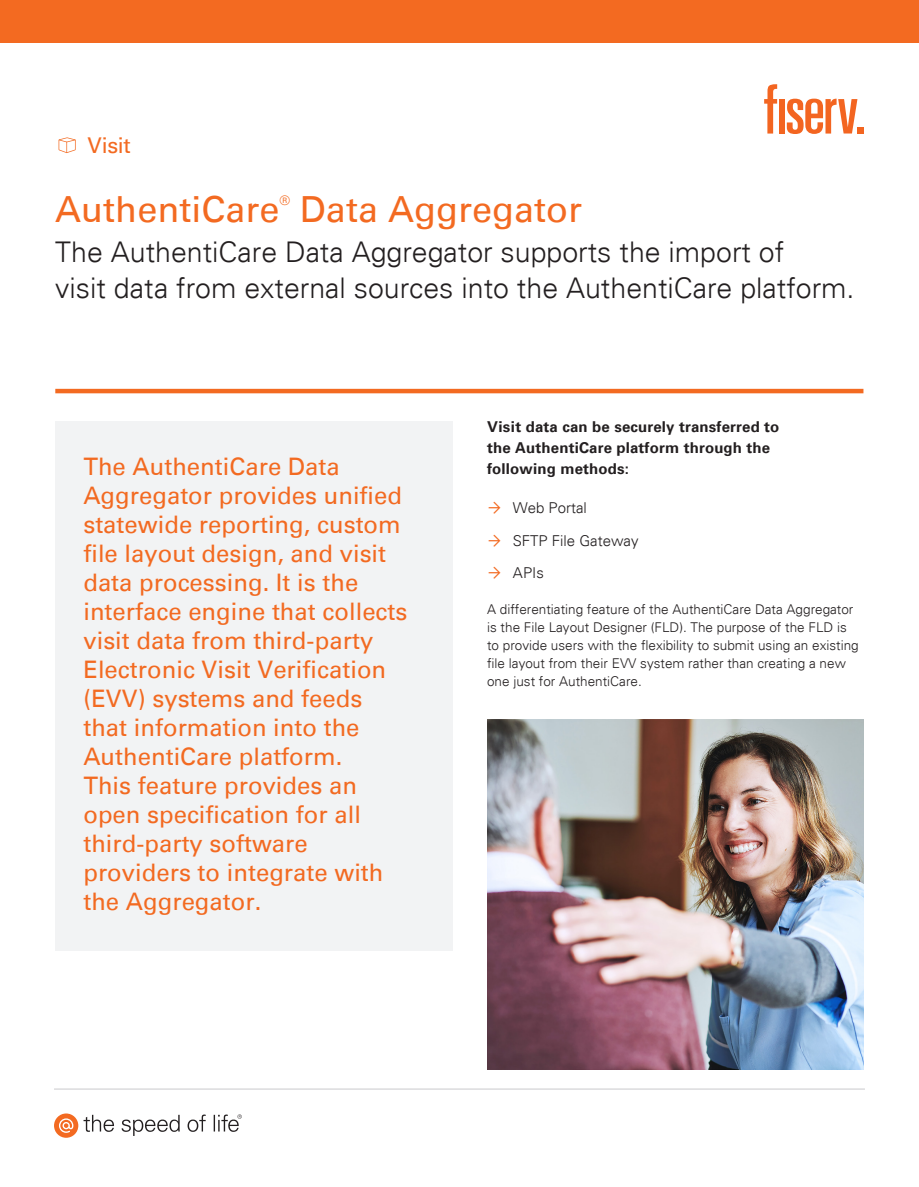
<style>
.page{position:relative;width:919px;height:1187px;background:#fff}
.page>*{position:absolute;margin:0;border:0;box-sizing:border-box;transform-origin:0 0}
.Body_Copy_-_8__no_Ke{font:36px "Univers For Fiserv 55";color:#f36a21}
.Body_Copy_-_8__no_Ke-2{font:300 28.5px/35.8px "Univers For Fiserv 45";color:#231f20}
.Body_Copy_-_8__no_Ke-3{font:24.15px/29px "Univers For Fiserv 55";color:#f36a21}
.Document_Type{font:21.75px "Univers For Fiserv 55";letter-spacing:-.02em;color:#f36a21}
.Body_Copy_-_10__no_K{font:700 15px/21px "Univers For Fiserv 65";letter-spacing:.01em;color:#231f20}
.t1{font:300 15px "Univers For Fiserv 45";color:#231f20}
.Body_Copy_-_8__no_Ke-4{font:300 13.5px/18px "Univers For Fiserv 45";color:#231f20}
.Body_Copy_-_8__no_Ke-5{font:13.05px "Univers For Fiserv 55";color:#f36a21}
</style>
<div class="page">
<div style="left:55px;top:421px;width:397px;height:529px;background:#f2f3f4"></div>
<hr style="left:55px;top:389px;width:808px;height:4px;background:#f36a21">
<div style="left:0;top:0;width:918px;height:43px;background:#f36a21"></div>
<svg style="left:59px;top:137px;width:17px;height:16px"></svg>
<div style="left:856px;top:127px;width:7px;height:6px;background:#f36521"></div>
<svg style="left:764px;top:84px;width:13px;height:49px"></svg>
<div style="left:778px;top:99px;width:6px;height:34px;background:#f36521"></div>
<svg style="left:786px;top:99px;width:71px;height:35px"></svg>
<hr style="left:54px;top:1088px;width:810px;height:1px;background:#c9cacc">
<div style="left:54px;top:1113px;width:24px;height:24px;background:#f36a21;border-radius:50%"></div>
<svg style="left:59px;top:1118px;width:14px;height:14px"></svg>
<svg style="left:83px;top:1114px;width:159px;height:21px"></svg>
<img style="left:487px;top:719px;width:376px;height:350px">
<p class="Document_Type" style="left:88px;top:132px;width:45px">Visit</p>
<p class="Body_Copy_-_8__no_Ke" style="left:55px;top:188px;width:226px">AuthentiCare</p>
<p class="Body_Copy_-_8__no_Ke-5" style="left:279px;top:193px;width:12px">®</p>
<p class="Body_Copy_-_8__no_Ke" style="left:300px;top:188px;width:284px">Data Aggregator</p>
<p class="Body_Copy_-_8__no_Ke-2" style="left:55px;top:234px;width:800px">The AuthentiCare Data Aggregator supports the import of<br>visit data from external sources into the AuthentiCare platform.</p>
<p class="Body_Copy_-_8__no_Ke-3" style="left:83px;top:451px;width:325px">The AuthentiCare Data<br>Aggregator provides unified statewide reporting, custom file layout design, and visit data processing. It is the interface engine that collects visit data from third-party<br>Electronic Visit Verification (EVV) systems and feeds that information into the<br>AuthentiCare platform.</p>
<p class="Body_Copy_-_8__no_Ke-3" style="left:83px;top:770px;width:301px">This feature provides an open specification for all third-party software providers to integrate with the Aggregator.</p>
<p class="Body_Copy_-_10__no_K" style="left:487px;top:416px;width:294px">Visit data can be securely transferred to the AuthentiCare platform through the following methods:</p>
<p class="t1" style="left:512px;top:499px;width:76px">Web Portal</p>
<p class="t1" style="left:512px;top:531px;width:127px">SFTP File Gateway</p>
<p class="t1" style="left:512px;top:563px;width:33px">APIs</p>
<p class="Body_Copy_-_8__no_Ke-4" style="left:487px;top:600px;width:373px">A differentiating feature of the AuthentiCare Data Aggregator is the File Layout Designer (FLD). The purpose of the FLD is to provide users with the flexibility to submit using an existing file layout from their EVV system rather than creating a new one just for AuthentiCare.</p>
</div>
